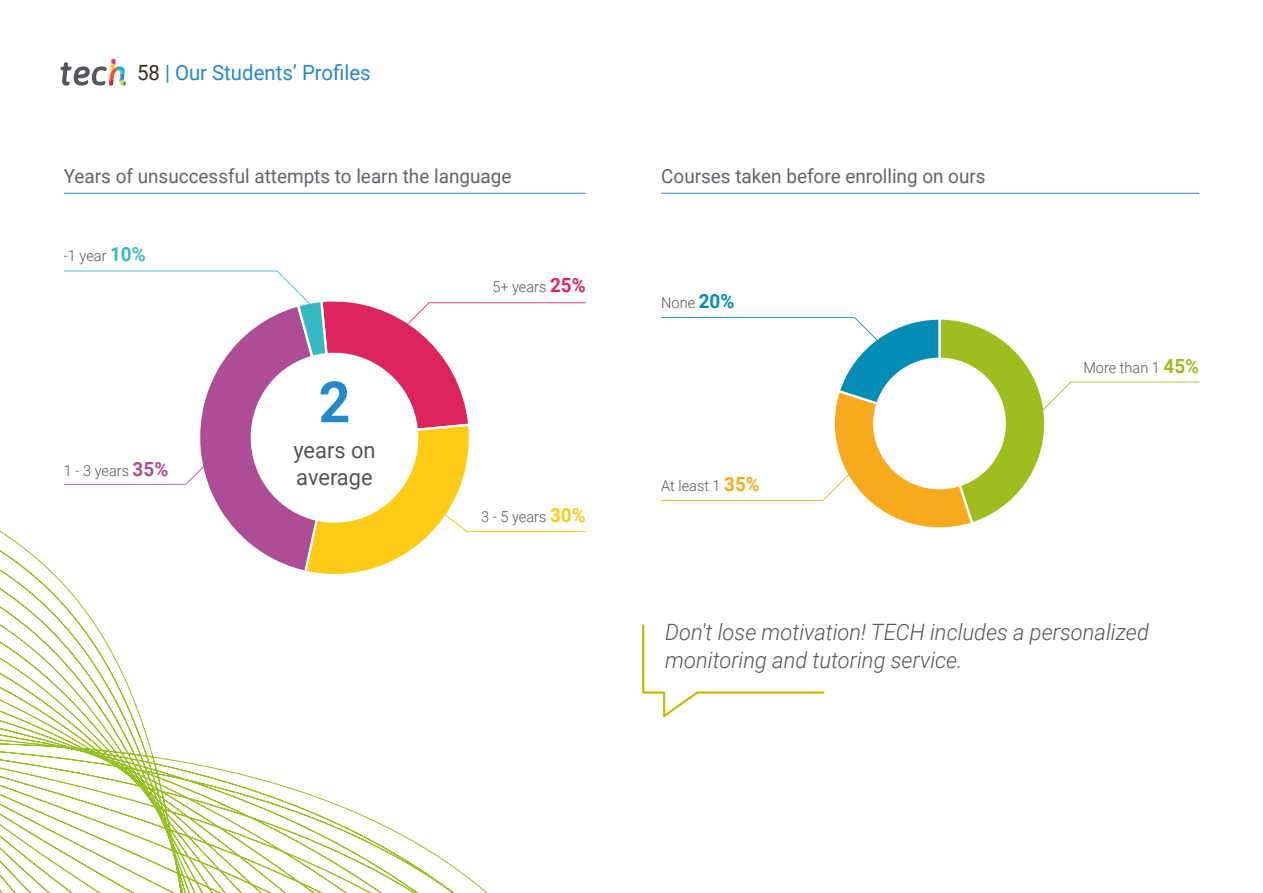
<style>
.page{position:relative;width:1263px;height:893px;background:#fff}
.page>*{position:absolute;margin:0;border:0;box-sizing:border-box;transform-origin:0 0}
.t1{font:700 57px "Roboto";color:#2488c9}
.t2{font:italic 300 22.5px/28.5px "Roboto";color:#52555b}
.t3{font:22.5px/27px "Roboto";color:#52555b}
.t4{font:21px "Roboto";color:#2488c9}
.t5{font:19.5px "Roboto";color:#61646a}
.t6{font:300 15px "Roboto";color:#52555b}
.s1{color:#312e20}
.s2{font-weight:700;font-size:19.5px;color:#36b9c4}
.s3{font-weight:700;font-size:19.5px;color:#ad4d95}
.s4{font-weight:700;font-size:19.5px;color:#dc245d}
.s5{font-weight:700;font-size:19.5px;color:#fecb16}
.s6{font-weight:700;font-size:19.5px;color:#038db5}
.s7{font-weight:700;font-size:19.5px;color:#f8aa1f}
.s8{font-weight:700;font-size:19.5px;color:#9dbe1d}
</style>
<div class="page">
<hr style="left:64px;top:193px;width:522px;height:1px;background:#2488c9">
<svg style="left:64px;top:271px;width:522px;height:262px"></svg>
<hr style="left:661px;top:193px;width:538px;height:1px;background:#2488c9">
<svg style="left:661px;top:317px;width:538px;height:211px"></svg>
<svg style="left:642px;top:624px;width:183px;height:94px"></svg>
<svg style="left:0;top:518px;width:508px;height:375px"></svg>
<svg style="left:61px;top:59px;width:65px;height:27px"></svg>
<p class="t4" style="left:137px;top:58px;width:235px"><span class="s1">58</span> | Our Students’ Profiles</p>
<p class="t5" style="left:64px;top:162px;width:449px">Years of unsuccessful attempts to learn the language</p>
<p class="t6" style="left:64px;top:245px;width:84px">-1 year <span class="s2">10%</span></p>
<p class="t6" style="left:64px;top:460px;width:106px">1 - 3 years <span class="s3">35%</span></p>
<h1 class="t1" style="left:319px;top:362px;width:33px">2</h1>
<p class="t3" style="left:293px;top:435px;width:84px">years on average</p>
<p class="t6" style="left:492px;top:276px;width:95px">5+ years <span class="s4">25%</span></p>
<p class="t6" style="left:481px;top:506px;width:106px">3 - 5 years <span class="s5">30%</span></p>
<p class="t5" style="left:661px;top:162px;width:326px">Courses taken before enrolling on ours</p>
<p class="t6" style="left:661px;top:292px;width:75px">None <span class="s6">20%</span></p>
<p class="t6" style="left:661px;top:475px;width:100px">At least 1 <span class="s7">35%</span></p>
<p class="t6" style="left:1083px;top:357px;width:117px">More than 1 <span class="s8">45%</span></p>
<p class="t2" style="left:665px;top:617px;width:485px">Don't lose motivation! TECH includes a personalized monitoring and tutoring service.</p>
</div>
